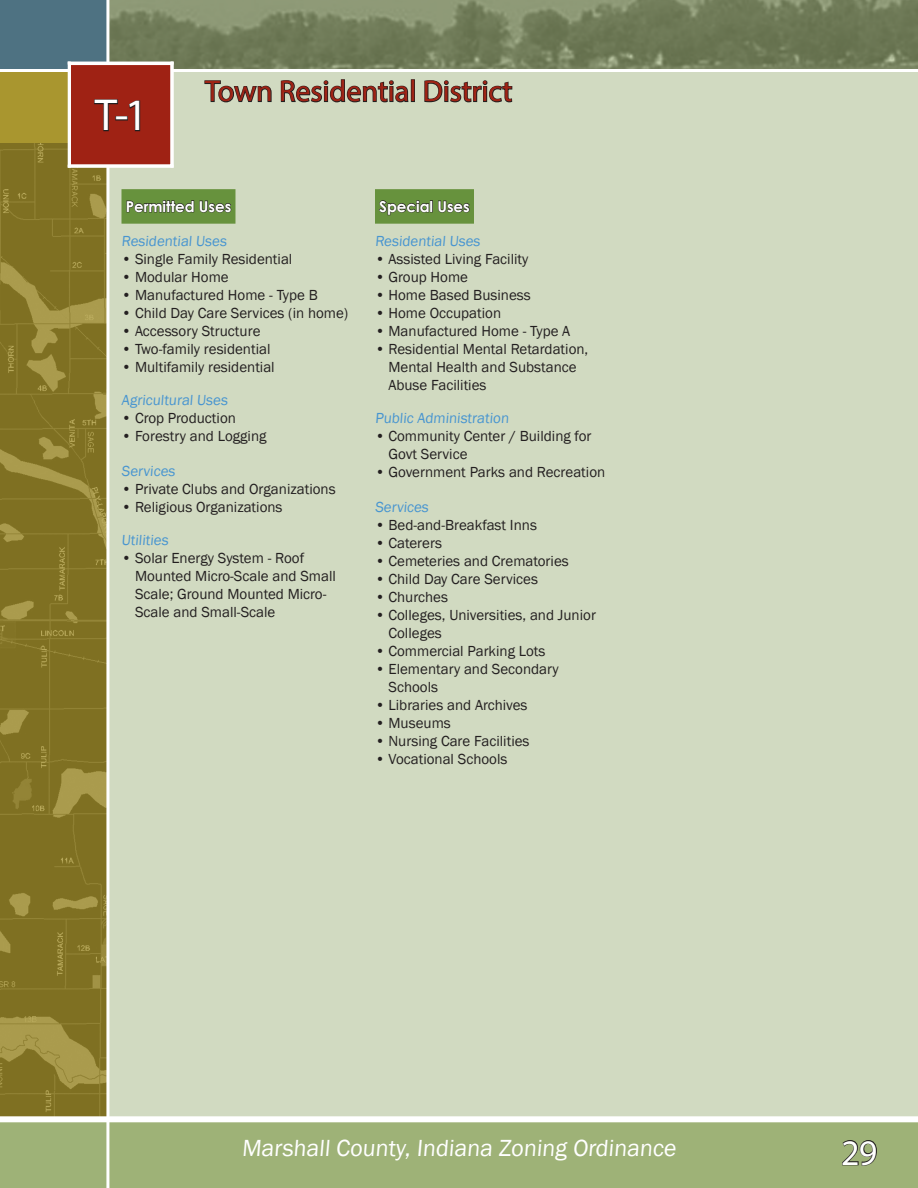
<style>
.page{position:relative;width:918px;height:1188px;background:#fff}
.page>*{position:absolute;margin:0;border:0;box-sizing:border-box;transform-origin:0 0}
.t1{font:45px "Myriad Pro";color:#fff}
.t2{font:36px "Myriad Pro";color:#fff}
.t3{font:30px "Myriad Pro";color:#9f2214}
.Development_Standard{font:24px "Franklin Gothic";color:#fff}
.t4{font:15px/18px "Franklin Gothic";color:#231f20}
.Development_Standard-2{font:15px "Franklin Gothic";color:#4895d0}
.t5{font:700 15px "Century Gothic";color:#fff}
</style>
<div class="page">
<div style="left:0;top:18px;width:918px;height:1170px;background:#d1dac1"></div>
<svg style="left:0;top:0;width:918px;height:72px;background:#7a8564"></svg>
<div style="left:0;top:0;width:108px;height:69px;background:#4e7282"></div>
<div style="left:0;top:73px;width:108px;height:1050px;background:#a9962f"></div>
<img style="left:0;top:143px;width:106px;height:973px">
<svg style="left:0;top:1116px;width:918px;height:72px;background:#a6b882"></svg>
<hr style="left:106px;top:0;width:3px;height:1188px;background:#fff">
<div style="left:68px;top:62px;width:105px;height:105px;background:#9f2214;border:3px solid #fff"></div>
<hr style="left:171px;top:62px;width:3px;height:106px;background:#fff">
<hr style="left:68px;top:62px;width:3px;height:106px;background:#fff">
<hr style="left:68px;top:62px;width:106px;height:3px;background:#fff">
<hr style="left:68px;top:165px;width:106px;height:3px;background:#fff">
<svg style="left:841px;top:1139px;width:37px;height:27px"></svg>
<svg style="left:204px;top:80px;width:68px;height:23px"></svg>
<svg style="left:280px;top:34px;width:129px;height:69px"></svg>
<div style="left:411px;top:79px;width:4px;height:23px;border:2px solid #231f20"></div>
<svg style="left:424px;top:80px;width:89px;height:23px"></svg>
<svg style="left:94px;top:99px;width:25px;height:33px"></svg>
<div style="left:115px;top:116px;width:13px;height:5px;border:2px solid #231f20"></div>
<svg style="left:128px;top:100px;width:13px;height:32px"></svg>
<div style="left:122px;top:189px;width:113px;height:35px;background:#67923d"></div>
<svg style="left:126px;top:200px;width:106px;height:13px"></svg>
<div style="left:375px;top:189px;width:99px;height:35px;background:#67923d"></div>
<svg style="left:379px;top:200px;width:91px;height:15px"></svg>
<p class="t1" style="left:95px;top:88px;width:55px">T-1</p>
<p class="t3" style="left:205px;top:73px;width:309px">Town Residential District</p>
<p class="t5" style="left:126px;top:195px;width:107px">Permitted Uses</p>
<p class="Development_Standard-2" style="left:122px;top:232px;width:108px">Residential Uses</p>
<p class="t4" style="left:122px;top:251px;width:172px">• Single Family Residential</p>
<p class="t4" style="left:122px;top:269px;width:109px">• Modular Home</p>
<p class="t4" style="left:122px;top:287px;width:198px">• Manufactured Home - Type B</p>
<p class="t4" style="left:122px;top:305px;width:228px">• Child Day Care Services (in home)</p>
<p class="t4" style="left:122px;top:323px;width:140px">• Accessory Structure</p>
<p class="t4" style="left:122px;top:341px;width:151px">• Two-family residential</p>
<p class="t4" style="left:122px;top:359px;width:155px">• Multifamily residential</p>
<p class="Development_Standard-2" style="left:122px;top:391px;width:109px">Agricultural Uses</p>
<p class="t4" style="left:122px;top:410px;width:116px">• Crop Production</p>
<p class="t4" style="left:122px;top:428px;width:147px">• Forestry and Logging</p>
<p class="Development_Standard-2" style="left:122px;top:462px;width:57px">Services</p>
<p class="t4" style="left:122px;top:480px;width:216px">• Private Clubs and Organizations</p>
<p class="t4" style="left:122px;top:498px;width:163px">• Religious Organizations</p>
<p class="Development_Standard-2" style="left:122px;top:531px;width:50px">Utilities</p>
<p class="t4" style="left:135px;top:549px;width:202px;text-indent:-14px">• Solar Energy System - Roof<br>Mounted Micro-Scale and Small<br>Scale; Ground Mounted Micro-<br>Scale and Small-Scale</p>
<p class="t5" style="left:379px;top:195px;width:92px">Special Uses</p>
<p class="Development_Standard-2" style="left:375px;top:232px;width:108px">Residential Uses</p>
<p class="t4" style="left:375px;top:251px;width:155px">• Assisted Living Facility</p>
<p class="t4" style="left:375px;top:269px;width:95px">• Group Home</p>
<p class="t4" style="left:375px;top:287px;width:157px">• Home Based Business</p>
<p class="t4" style="left:375px;top:305px;width:128px">• Home Occupation</p>
<p class="t4" style="left:375px;top:323px;width:197px">• Manufactured Home - Type A</p>
<p class="t4" style="left:389px;top:341px;width:201px;text-indent:-14px">• Residential Mental Retardation,<br>Mental Health and Substance<br>Abuse Facilities</p>
<p class="Development_Standard-2" style="left:375px;top:409px;width:137px">Public Administration</p>
<p class="t4" style="left:389px;top:428px;width:204px;text-indent:-14px">• Community Center / Building for<br>Govt Service</p>
<p class="t4" style="left:375px;top:464px;width:232px">• Government Parks and Recreation</p>
<p class="Development_Standard-2" style="left:375px;top:498px;width:57px">Services</p>
<p class="t4" style="left:375px;top:516px;width:163px">• Bed-and-Breakfast Inns</p>
<p class="t4" style="left:375px;top:534px;width:69px">• Caterers</p>
<p class="t4" style="left:375px;top:552px;width:195px">• Cemeteries and Crematories</p>
<p class="t4" style="left:375px;top:570px;width:165px">• Child Day Care Services</p>
<p class="t4" style="left:375px;top:588px;width:74px">• Churches</p>
<p class="t4" style="left:389px;top:606px;width:209px;text-indent:-14px">• Colleges, Universities, and Junior<br>Colleges</p>
<p class="t4" style="left:375px;top:642px;width:172px">• Commercial Parking Lots</p>
<p class="t4" style="left:389px;top:660px;width:172px;text-indent:-14px">• Elementary and Secondary<br>Schools</p>
<p class="t4" style="left:375px;top:696px;width:154px">• Libraries and Archives</p>
<p class="t4" style="left:375px;top:714px;width:77px">• Museums</p>
<p class="t4" style="left:375px;top:732px;width:156px">• Nursing Care Facilities</p>
<p class="t4" style="left:375px;top:750px;width:134px">• Vocational Schools</p>
<p class="Development_Standard" style="left:242px;top:1133px;width:438px">Marshall County, Indiana Zoning Ordinance</p>
<h2 class="t2" style="left:841px;top:1130px;width:38px">29</h2>
</div>
